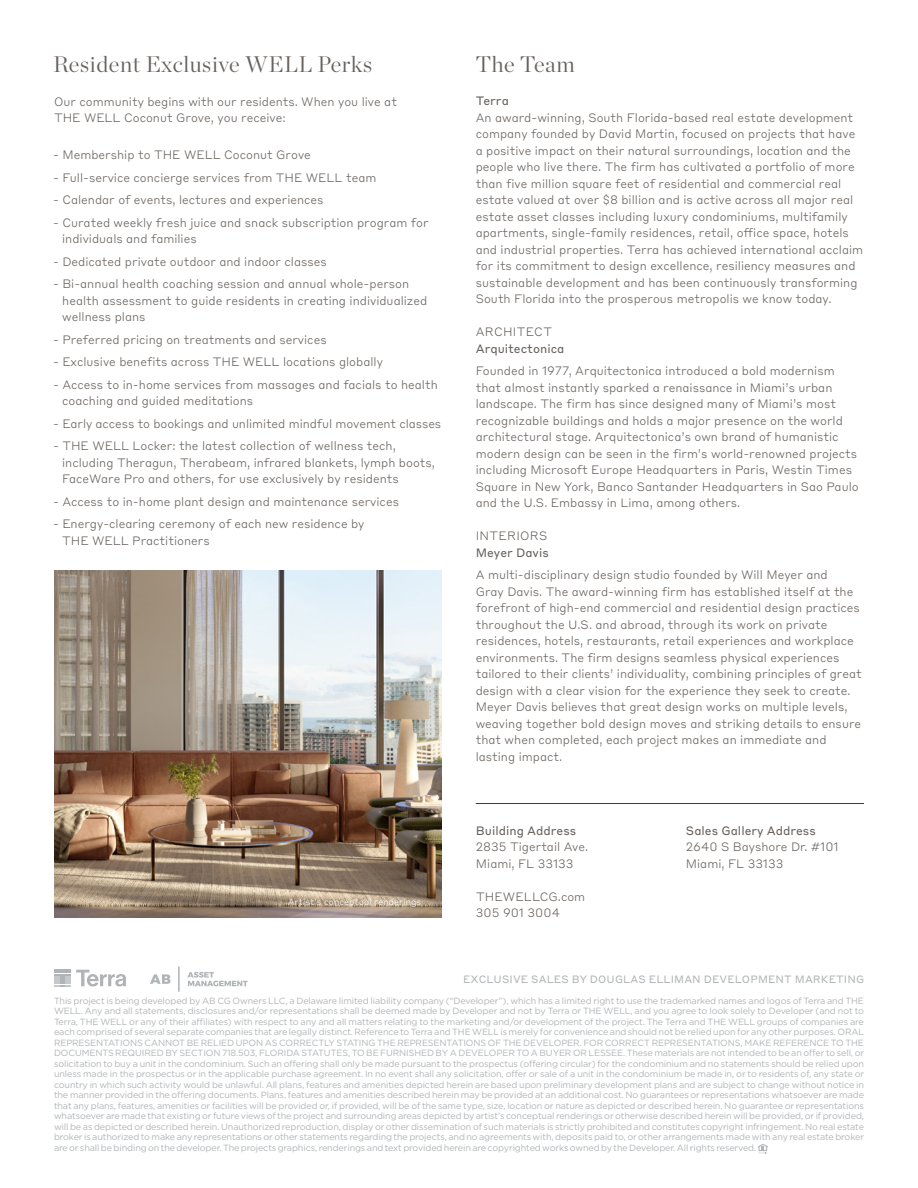
<style>
.page{position:relative;width:918px;height:1188px;background:#fff}
.page>*{position:absolute;margin:0;border:0;box-sizing:border-box;transform-origin:0 0}
.t1{font:300 22.5px "Chronicle Display";letter-spacing:.025em;color:#67615d}
.t2{font:300 12px/16.5px "Styrene B";color:#67615d}
.t3{font:12px "Styrene B";color:#67615d}
.t4{font:300 12px "Styrene B";letter-spacing:.025em;color:#67615d}
.t5{font:10.5px "Styrene B";letter-spacing:.01em;color:#b1b4b6}
.t6{font:9px/10.5px "Gotham";letter-spacing:-.01em;color:#b1b4b6;text-align:justify}
.t7{font:300 9px "Styrene B";color:#fff}
</style>
<div class="page">
<hr style="left:476px;top:803px;width:388px;height:1px;background:#3d3935">
<svg style="left:54px;top:970px;width:72px;height:17px"></svg>
<img style="left:54px;top:570px;width:387px;height:347px">
<svg style="left:758px;top:1144px;width:10px;height:10px"></svg>
<svg style="left:150px;top:967px;width:30px;height:25px"></svg>
<svg style="left:187px;top:972px;width:61px;height:14px"></svg>
<p class="t1" style="left:53px;top:47px;width:321px">Resident Exclusive WELL Perks</p>
<p class="t2" style="left:54px;top:92px;width:344px">Our community begins with our residents. When you live at<br>THE WELL Coconut Grove, you receive:</p>
<p class="t2" style="left:53px;top:146px;width:259px">- Membership to THE WELL Coconut Grove</p>
<p class="t2" style="left:53px;top:168px;width:325px">- Full-service concierge services from THE WELL team</p>
<p class="t2" style="left:53px;top:191px;width:272px">- Calendar of events, lectures and experiences</p>
<p class="t2" style="left:62px;top:213px;width:368px;text-indent:-9px">- Curated weekly fresh juice and snack subscription program for individuals and families</p>
<p class="t2" style="left:53px;top:252px;width:275px">- Dedicated private outdoor and indoor classes</p>
<p class="t2" style="left:62px;top:275px;width:367px;text-indent:-9px">- Bi-annual health coaching session and annual whole-person health assessment to guide residents in creating individualized wellness plans</p>
<p class="t2" style="left:53px;top:330px;width:275px">- Preferred pricing on treatments and services</p>
<p class="t2" style="left:53px;top:353px;width:331px">- Exclusive benefits across THE WELL locations globally</p>
<p class="t2" style="left:62px;top:375px;width:377px;text-indent:-9px">- Access to in-home services from massages and facials to health coaching and guided meditations</p>
<p class="t2" style="left:53px;top:414px;width:390px">- Early access to bookings and unlimited mindful movement classes</p>
<p class="t2" style="left:62px;top:437px;width:374px;text-indent:-9px">- THE WELL Locker: the latest collection of wellness tech, including Theragun, Therabeam, infrared blankets, lymph boots,<br>FaceWare Pro and others, for use exclusively by residents</p>
<p class="t2" style="left:53px;top:492px;width:347px">- Access to in-home plant design and maintenance services</p>
<p class="t2" style="left:62px;top:515px;width:304px;text-indent:-9px">- Energy-clearing ceremony of each new residence by<br>THE WELL Practitioners</p>
<p class="t1" style="left:476px;top:47px;width:101px">The Team</p>
<p class="t3" style="left:476px;top:91px;width:35px">Terra</p>
<p class="t2" style="left:476px;top:108px;width:389px">An award-winning, South Florida-based real estate development company founded by David Martin, focused on projects that have a positive impact on their natural surroundings, location and the people who live there. The firm has cultivated a portfolio of more than five million square feet of residential and commercial real estate valued at over $8 billion and is active across all major real estate asset classes including luxury condominiums, multifamily apartments, single-family residences, retail, office space, hotels and industrial properties. Terra has achieved international acclaim for its commitment to design excellence, resiliency measures and sustainable development and has been continuously transforming South Florida into the prosperous metropolis we know today.</p>
<p class="t4" style="left:476px;top:322px;width:78px">ARCHITECT</p>
<p class="t3" style="left:476px;top:338px;width:90px">Arquitectonica</p>
<p class="t2" style="left:476px;top:362px;width:384px">Founded in 1977, Arquitectonica introduced a bold modernism that almost instantly sparked a renaissance in Miami’s urban landscape. The firm has since designed many of Miami’s most recognizable buildings and holds a major presence on the world architectural stage. Arquitectonica’s own brand of humanistic modern design can be seen in the firm’s world-renowned projects including Microsoft Europe Headquarters in Paris, Westin Times Square in New York, Banco Santander Headquarters in Sao Paulo and the U.S. Embassy in Lima, among others.</p>
<p class="t4" style="left:476px;top:526px;width:73px">INTERIORS</p>
<p class="t3" style="left:476px;top:542px;width:75px">Meyer Davis</p>
<p class="t2" style="left:476px;top:566px;width:388px">A multi-disciplinary design studio founded by Will Meyer and<br>Gray Davis. The award-winning firm has established itself at the forefront of high-end commercial and residential design practices throughout the U.S. and abroad, through its work on private residences, hotels, restaurants, retail experiences and workplace environments. The firm designs seamless physical experiences tailored to their clients’ individuality, combining principles of great design with a clear vision for the experience they seek to create.<br>Meyer Davis believes that great design works on multiple levels, weaving together bold design moves and striking details to ensure that when completed, each project makes an immediate and lasting impact.</p>
<p class="t7" style="left:288px;top:894px;width:135px">Artist’s conceptual renderings</p>
<p class="t3" style="left:476px;top:820px;width:102px">Building Address</p>
<p class="t2" style="left:476px;top:838px;width:114px">2835 Tigertail Ave.</p>
<p class="t2" style="left:476px;top:854px;width:99px">Miami, FL 33133</p>
<p class="t2" style="left:476px;top:887px;width:111px">THEWELLCG.com</p>
<p class="t2" style="left:476px;top:904px;width:86px">305 901 3004</p>
<p class="t3" style="left:686px;top:820px;width:132px">Sales Gallery Address</p>
<p class="t2" style="left:686px;top:838px;width:154px">2640 S Bayshore Dr. #101<br>Miami, FL 33133</p>
<p class="t5" style="left:463px;top:971px;width:403px">EXCLUSIVE SALES BY DOUGLAS ELLIMAN DEVELOPMENT MARKETING</p>
<p class="t6" style="left:54px;top:995px;width:812px">This project is being developed by AB CG Owners LLC, a Delaware limited liability company (“Developer”), which has a limited right to use the trademarked names and logos of Terra and THE WELL. Any and all statements, disclosures and/or representations shall be deemed made by Developer and not by Terra or THE WELL, and you agree to look solely to Developer (and not to Terra, THE WELL or any of their affiliates) with respect to any and all matters relating to the marketing and/or development of the project. The Terra and THE WELL groups of companies are each comprised of several separate companies that are legally distinct. Reference to Terra and THE WELL is merely for convenience and should not be relied upon for any other purposes. ORAL REPRESENTATIONS CANNOT BE RELIED UPON AS CORRECTLY STATING THE REPRESENTATIONS OF THE DEVELOPER. FOR CORRECT REPRESENTATIONS, MAKE REFERENCE TO THE DOCUMENTS REQUIRED BY SECTION 718.503, FLORIDA STATUTES, TO BE FURNISHED BY A DEVELOPER TO A BUYER OR LESSEE. These materials are not intended to be an offer to sell, or solicitation to buy a unit in the condominium. Such an offering shall only be made pursuant to the prospectus (offering circular) for the condominium and no statements should be relied upon unless made in the prospectus or in the applicable purchase agreement. In no event shall any solicitation, offer or sale of a unit in the condominium be made in, or to residents of, any state or country in which such activity would be unlawful. All plans, features and amenities depicted herein are based upon preliminary development plans and are subject to change without notice in the manner provided in the offering documents. Plans, features and amenities described herein may be provided at an additional cost. No guarantees or representations whatsoever are made that any plans, features, amenities or facilities will be provided or, if provided, will be of the same type, size, location or nature as depicted or described herein. No guarantee or representations whatsoever are made that existing or future views of the project and surrounding areas depicted by artist’s conceptual renderings or otherwise described herein will be provided, or if provided, will be as depicted or described herein. Unauthorized reproduction, display or other dissemination of such materials is strictly prohibited and constitutes copyright infringement. No real estate broker is authorized to make any representations or other statements regarding the projects, and no agreements with, deposits paid to, or other arrangements made with any real estate broker are or shall be binding on the developer. The projects graphics, renderings and text provided herein are copyrighted works owned by the Developer. All rights reserved.</p>
</div>
